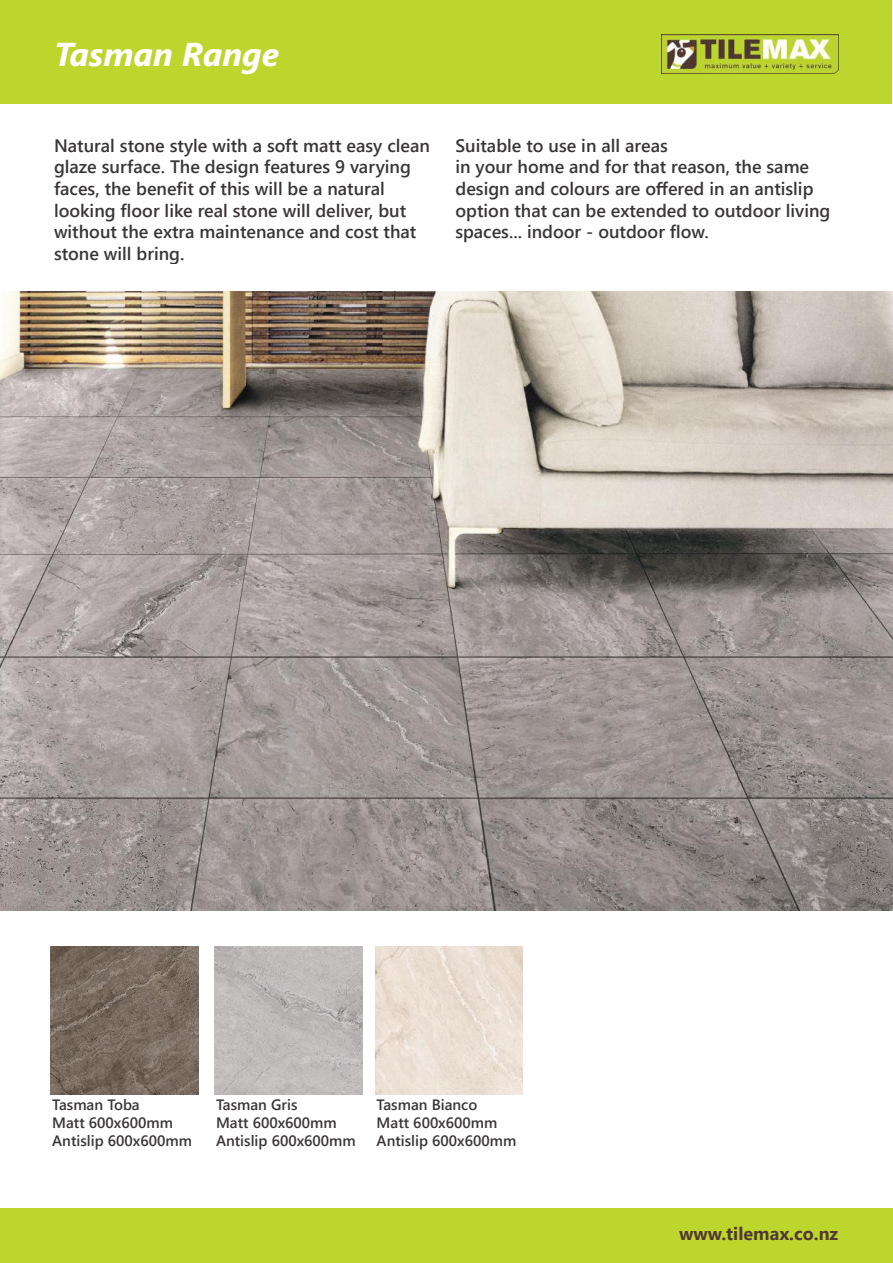
<style>
.page{position:relative;width:893px;height:1263px;background:#fff}
.page>*{position:absolute;margin:0;border:0;box-sizing:border-box;transform-origin:0 0}
.t1{font:italic 700 33px "Segoe UI";color:#fff}
.t2{font:600 18px/21.6px "Segoe UI";color:#241f1f}
.t3{font:700 18px "Segoe UI";color:#503934}
.t4{font:600 15px/18px "Segoe UI";color:#241f1f}
</style>
<div class="page">
<div style="left:1px;top:1px;width:891px;height:103px;background:#bdd62d"></div>
<img style="left:662px;top:34px;width:177px;height:40px">
<img style="left:1px;top:291px;width:891px;height:619px">
<img style="left:375px;top:947px;width:148px;height:147px">
<img style="left:215px;top:947px;width:147px;height:147px">
<img style="left:51px;top:947px;width:147px;height:147px">
<div style="left:0;top:1209px;width:893px;height:54px;background:#bdd62d"></div>
<h1 class="t1" style="left:54px;top:28px;width:226px">Tasman Range</h1>
<p class="t2" style="left:54px;top:134px;width:377px">Natural stone style with a soft matt easy clean glaze surface. The design features 9 varying faces, the benefit of this will be a natural looking floor like real stone will deliver, but without the extra maintenance and cost that stone will bring.</p>
<p class="t2" style="left:455px;top:134px;width:376px">Suitable to use in all areas<br>in your home and for that reason, the same design and colours are offered in an antislip option that can be extended to outdoor living spaces... indoor - outdoor flow.</p>
<p class="t4" style="left:52px;top:1095px;width:141px">Tasman Toba<br>Matt 600x600mm<br>Antislip 600x600mm</p>
<p class="t4" style="left:216px;top:1095px;width:141px">Tasman Gris<br>Matt 600x600mm<br>Antislip 600x600mm</p>
<p class="t4" style="left:377px;top:1095px;width:141px">Tasman Bianco<br>Matt 600x600mm<br>Antislip 600x600mm</p>
<p class="t3" style="left:679px;top:1219px;width:161px">www.tilemax.co.nz</p>
</div>
